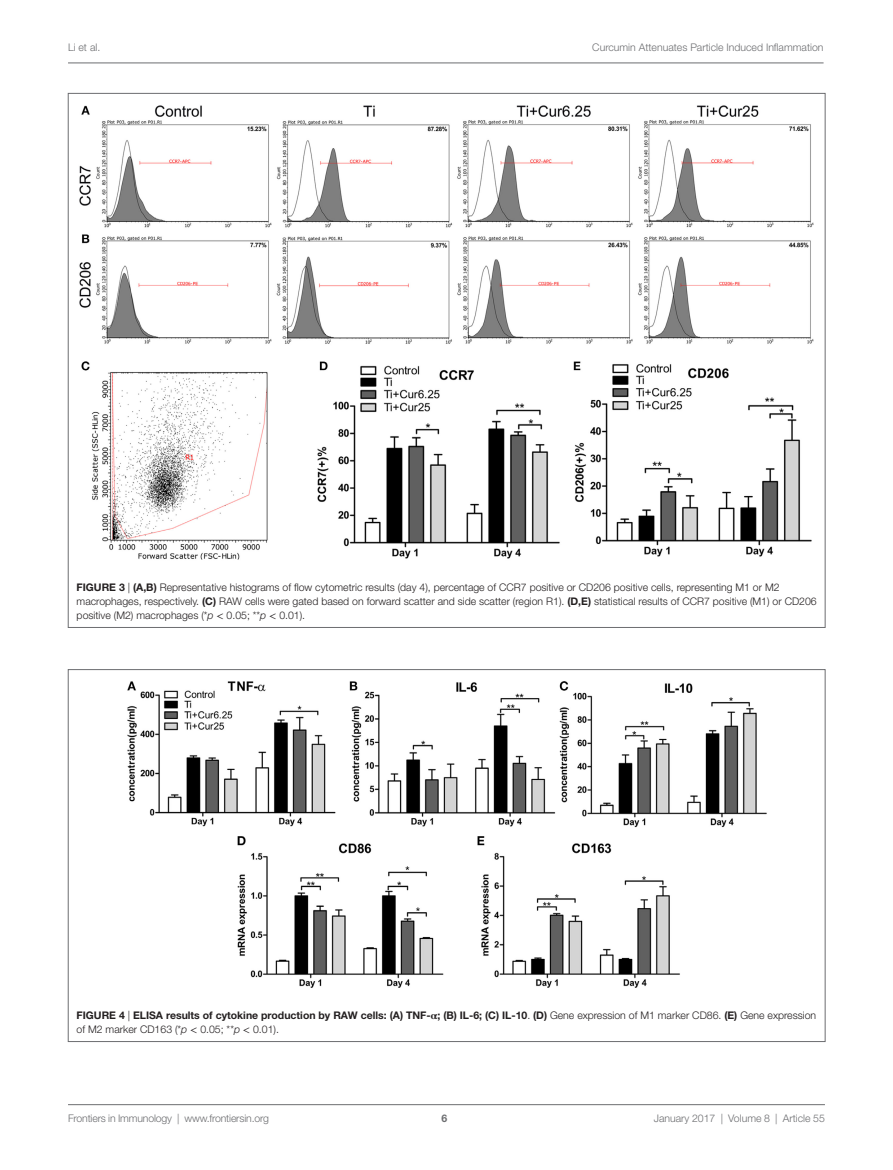
<style>
.page{position:relative;width:893px;height:1170px;background:#fff}
.page>*{position:absolute;margin:0;border:0;box-sizing:border-box;transform-origin:0 0}
.t1{font:300 10.5px/14.2px "Helvetica Neue LT Std";color:#231f20}
.t2{font:300 10.5px "Helvetica Neue LT Std";color:#6c6d70}
.t3{font:700 10.5px "Helvetica Neue LT Std";color:#231f20}
.t4{font:700 10.5px "Helvetica Neue LT Std";color:#6c6d70}
.s1{font-weight:700}
.s2{font-style:italic}
.s3{font-family:"STIX General";font-weight:400}
.s4{font-weight:300}
.s5{font-family:"STIX General";font-weight:700}
</style>
<div class="page">
<img style="left:127px;top:681px;width:640px;height:307px">
<img style="left:79px;top:105px;width:735px;height:455px">
<hr style="left:68px;top:63px;width:756px;height:1px;background:#6c6d70">
<hr style="left:68px;top:1104px;width:757px;height:1px;background:#6c6d70">
<p class="t2" style="left:68px;top:41px;width:34px">Li et al.</p>
<p class="t2" style="left:592px;top:41px;width:233px">Curcumin Attenuates Particle Induced Inflammation</p>
<p class="t1" style="left:77px;top:579px;width:742px"><span class="s1">FIG URE 3</span> | <span class="s1">(A,B)</span> Representative histograms of flow cytometric results (day 4), percentage of CCR7 positive or CD206 positive cells, representing M1 or M2 macrophages, respectively. <span class="s1">(C)</span> RAW cells were gated based on forward scatter and side scatter (region R1). <span class="s1">(D,E)</span> statistical results of CCR7 positive (M1) or CD206 positive (M2) macrophages (*<span class="s2">p</span> <span class="s3">&lt;</span> 0.05; **<span class="s2">p</span> <span class="s3">&lt;</span> 0.01).</p>
<p class="t3" style="left:77px;top:1008px;width:64px">FIGURE 4 <span class="s4">|</span> ELISA</p>
<p class="t1" style="left:77px;top:1007px;width:741px;text-indent:89px"><span class="s1">results of cytokine production by RAW cells: (A) TNF-</span><span class="s5">α</span><span class="s1">; (B) IL-6; (C) IL-10</span>. <span class="s1">(D)</span> Gene expression of M1 marker CD86. <span class="s1">(E)</span> Gene expression of M2 marker CD163 (*<span class="s2">p</span> <span class="s3">&lt;</span> 0.05; **<span class="s2">p</span> <span class="s3">&lt;</span> 0.01).</p>
<p class="t2" style="left:68px;top:1111px;width:203px">Frontiers in Immunology | www.frontiersin.org</p>
<p class="t2" style="left:654px;top:1111px;width:173px">January 2017 | Volume 8 | Article 55</p>
<p class="t4" style="left:441px;top:1111px;width:7px">6</p>
</div>
